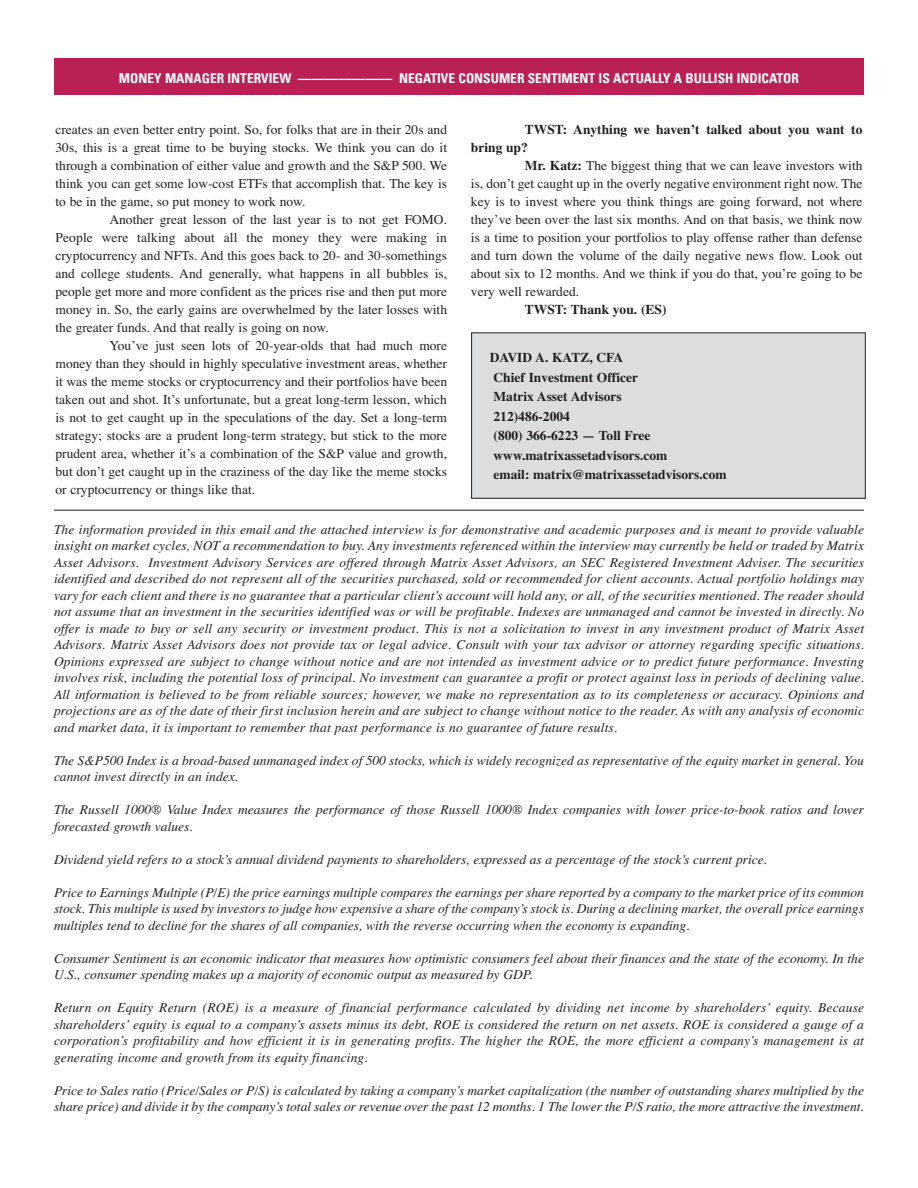
<style>
.page{position:relative;width:918px;height:1188px;background:#fff}
.page>*{position:absolute;margin:0;border:0;box-sizing:border-box;transform-origin:0 0}
.bio{font:italic 13.5px/16.5px "Times";color:#231f20}
.Body_Text{font:13.5px/18px "Times";color:#231f20;text-align:justify}
.Body_Text-2{font:700 13.5px/18px "Times";color:#231f20}
.t1{font:700 condensed 13.5px "Univers LT";color:#fff}
.s1{font-weight:700}
</style>
<div class="page">
<div style="left:54px;top:58px;width:810px;height:36px;background:#ba2056"></div>
<div style="left:472px;top:333px;width:393px;height:165px;background:#dcdddf"></div>
<hr style="left:54px;top:510px;width:810px;height:1px;background:#231f20">
<p class="t1" style="left:119px;top:70px;width:682px">MONEY MANAGER INTERVIEW ——————— NEGATIVE CONSUMER SENTIMENT IS ACTUALLY A BULLISH INDICATOR</p>
<p class="Body_Text" style="left:56px;top:121px;width:393px">creates an even better entry point. So, for folks that are in their 20s and 30s, this is a great time to be buying stocks. We think you can do it through a combination of either value and growth and the S&amp;P 500. We think you can get some low-cost ETFs that accomplish that. The key is to be in the game, so put money to work now.</p>
<p class="Body_Text" style="left:56px;top:211px;width:393px;text-indent:54px">Another great lesson of the last year is to not get FOMO.<br>People were talking about all the money they were making in cryptocurrency and NFTs. And this goes back to 20- and 30-somethings and college students. And generally, what happens in all bubbles is, people get more and more confident as the prices rise and then put more money in. So, the early gains are overwhelmed by the later losses with the greater funds. And that really is going on now.</p>
<p class="Body_Text" style="left:56px;top:337px;width:393px;text-indent:54px">You’ve just seen lots of 20-year-olds that had much more money than they should in highly speculative investment areas, whether it was the meme stocks or cryptocurrency and their portfolios have been taken out and shot. It’s unfortunate, but a great long-term lesson, which is not to get caught up in the speculations of the day. Set a long-term strategy; stocks are a prudent long-term strategy, but stick to the more prudent area, whether it’s a combination of the S&amp;P value and growth, but don’t get caught up in the craziness of the day like the meme stocks or cryptocurrency or things like that.</p>
<p class="Body_Text-2" style="left:471px;top:121px;width:393px;text-indent:54px">TWST: Anything we haven’t talked about you want to bring up?</p>
<p class="Body_Text" style="left:471px;top:157px;width:393px;text-indent:54px"><span class="s1">Mr. Katz:</span> The biggest thing that we can leave investors with is, don’t get caught up in the overly negative environment right now. The key is to invest where you think things are going forward, not where they’ve been over the last six months. And on that basis, we think now is a time to position your portfolios to play offense rather than defense and turn down the volume of the daily negative news flow. Look out about six to 12 months. And we think if you do that, you’re going to be very well rewarded.</p>
<p class="Body_Text-2" style="left:525px;top:301px;width:143px">TWST: Thank you. (ES)</p>
<p class="Body_Text-2" style="left:490px;top:349px;width:135px">DAVID A. KATZ, CFA</p>
<p class="Body_Text-2" style="left:494px;top:369px;width:146px">Chief Investment Officer</p>
<p class="Body_Text-2" style="left:494px;top:388px;width:130px">Matrix Asset Advisors</p>
<p class="Body_Text-2" style="left:494px;top:408px;width:78px">212)486-2004</p>
<p class="Body_Text-2" style="left:494px;top:427px;width:159px">(800) 366-6223 — Toll Free</p>
<p class="Body_Text-2" style="left:494px;top:447px;width:175px">www.matrixassetadvisors.com</p>
<p class="Body_Text-2" style="left:494px;top:466px;width:235px">email: matrix@matrixassetadvisors.com</p>
<p class="bio" style="left:54px;top:522px;width:812px;text-align:justify">The information provided in this email and the attached interview is for demonstrative and academic purposes and is meant to provide valuable insight on market cycles, NOT a recommendation to buy. Any investments referenced within the interview may currently be held or traded by Matrix Asset Advisors. Investment Advisory Services are offered through Matrix Asset Advisors, an SEC Registered Investment Adviser. The securities identified and described do not represent all of the securities purchased, sold or recommended for client accounts. Actual portfolio holdings may vary for each client and there is no guarantee that a particular client’s account will hold any, or all, of the securities mentioned. The reader should not assume that an investment in the securities identified was or will be profitable. Indexes are unmanaged and cannot be invested in directly. No offer is made to buy or sell any security or investment product. This is not a solicitation to invest in any investment product of Matrix Asset Advisors. Matrix Asset Advisors does not provide tax or legal advice. Consult with your tax advisor or attorney regarding specific situations.<br>Opinions expressed are subject to change without notice and are not intended as investment advice or to predict future performance. Investing involves risk, including the potential loss of principal. No investment can guarantee a profit or protect against loss in periods of declining value.<br>All information is believed to be from reliable sources; however, we make no representation as to its completeness or accuracy. Opinions and projections are as of the date of their first inclusion herein and are subject to change without notice to the reader. As with any analysis of economic and market data, it is important to remember that past performance is no guarantee of future results.</p>
<p class="bio" style="left:54px;top:753px;width:812px">The S&amp;P500 Index is a broad-based unmanaged index of 500 stocks, which is widely recognized as representative of the equity market in general. You cannot invest directly in an index.</p>
<p class="bio" style="left:54px;top:802px;width:812px">The Russell 1000® Value Index measures the performance of those Russell 1000® Index companies with lower price-to-book ratios and lower forecasted growth values.</p>
<p class="bio" style="left:54px;top:852px;width:715px">Dividend yield refers to a stock’s annual dividend payments to shareholders, expressed as a percentage of the stock’s current price.</p>
<p class="bio" style="left:54px;top:885px;width:811px;text-align:justify">Price to Earnings Multiple (P/E) the price earnings multiple compares the earnings per share reported by a company to the market price of its common stock. This multiple is used by investors to judge how expensive a share of the company’s stock is. During a declining market, the overall price earnings multiples tend to decline for the shares of all companies, with the reverse occurring when the economy is expanding.</p>
<p class="bio" style="left:54px;top:951px;width:812px">Consumer Sentiment is an economic indicator that measures how optimistic consumers feel about their finances and the state of the economy. In the<br>U.S., consumer spending makes up a majority of economic output as measured by GDP.</p>
<p class="bio" style="left:54px;top:1000px;width:812px;text-align:justify">Return on Equity Return (ROE) is a measure of financial performance calculated by dividing net income by shareholders’ equity. Because shareholders’ equity is equal to a company’s assets minus its debt, ROE is considered the return on net assets. ROE is considered a gauge of a corporation’s profitability and how efficient it is in generating profits. The higher the ROE, the more efficient a company’s management is at generating income and growth from its equity financing.</p>
<p class="bio" style="left:54px;top:1083px;width:812px">Price to Sales ratio (Price/Sales or P/S) is calculated by taking a company’s market capitalization (the number of outstanding shares multiplied by the share price) and divide it by the company’s total sales or revenue over the past 12 months. 1 The lower the P/S ratio, the more attractive the investment.</p>
</div>
